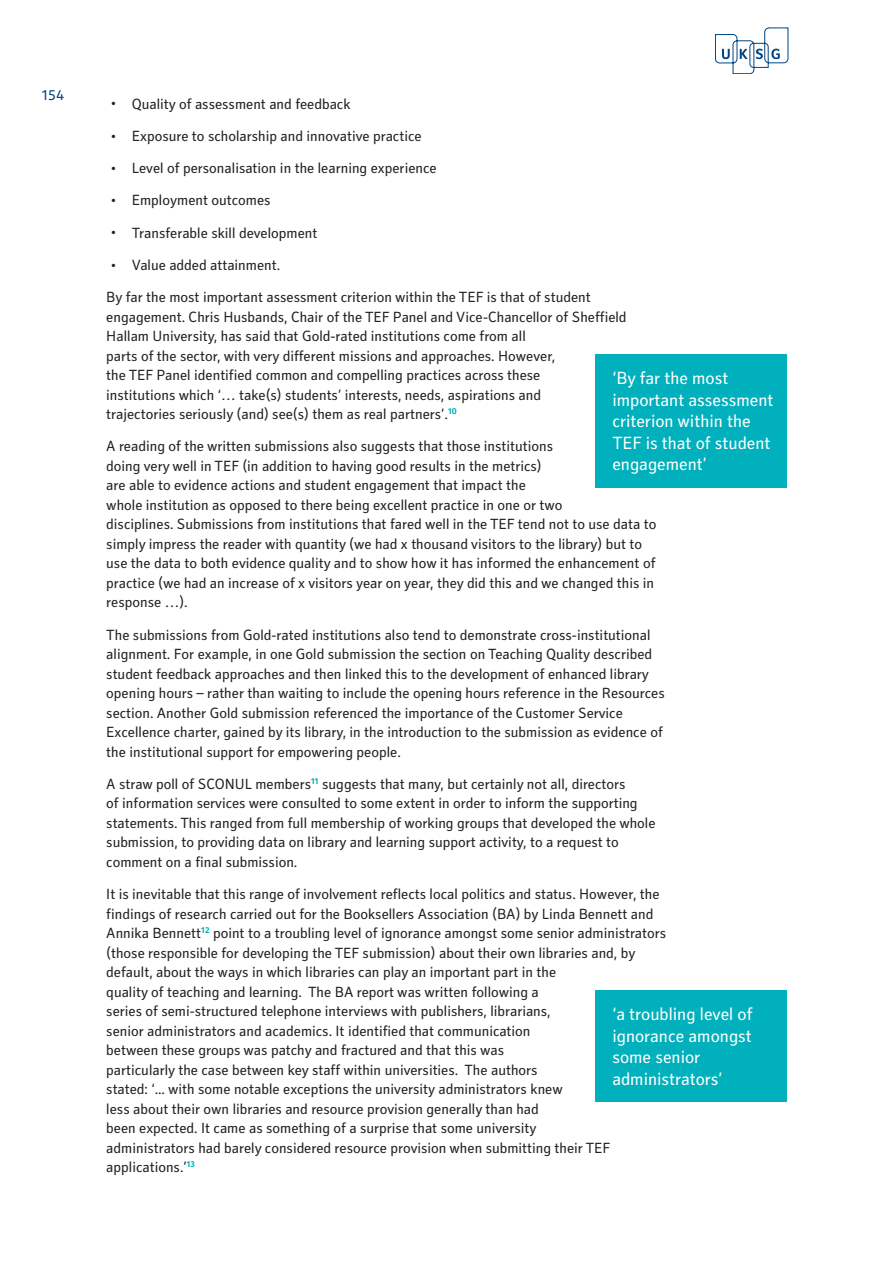
<style>
.page{position:relative;width:893px;height:1263px;background:#fff}
.page>*{position:absolute;margin:0;border:0;box-sizing:border-box;transform-origin:0 0}
.Stand_out_quote{font:18px/21.6px "Secca Std";color:#fff}
.Body{font:15px/19.5px "Secca Std";color:#231f20}
.Bulleted_List{font:15px "Secca Std";color:#231f20}
.t1{font:15px "Secca Std";color:#014081}
.s1{font-size:27px}
</style>
<div class="page">
<svg style="left:715px;top:28px;width:73px;height:46px"></svg>
<div style="left:595px;top:354px;width:192px;height:133px;background:#00b0bc"></div>
<div style="left:595px;top:990px;width:192px;height:112px;background:#00b0bc"></div>
<p class="t1" style="left:42px;top:87px;width:24px">154</p>
<p class="Bulleted_List" style="left:111px;top:95px;width:242px"><span class="s1">·</span> Quality of assessment and feedback</p>
<p class="Bulleted_List" style="left:111px;top:127px;width:313px"><span class="s1">·</span> Exposure to scholarship and innovative practice</p>
<p class="Bulleted_List" style="left:111px;top:160px;width:328px"><span class="s1">·</span> Level of personalisation in the learning experience</p>
<p class="Bulleted_List" style="left:111px;top:192px;width:162px"><span class="s1">·</span> Employment outcomes</p>
<p class="Bulleted_List" style="left:111px;top:224px;width:208px"><span class="s1">·</span> Transferable skill development</p>
<p class="Bulleted_List" style="left:111px;top:256px;width:171px"><span class="s1">·</span> Value added attainment.</p>
<p class="Body" style="left:106px;top:288px;width:522px">By far the most important assessment criterion within the TEF is that of student engagement. Chris Husbands, Chair of the TEF Panel and Vice-Chancellor of Sheffield Hallam University, has said that Gold-rated institutions come from all<br>parts of the sector, with very different missions and approaches. However,<br>the TEF Panel identified common and compelling practices across these<br>institutions which ‘… take(s) students’ interests, needs, aspirations and<br>trajectories seriously (and) see(s) them as real partners’.<sup>10</sup></p>
<p class="Body" style="left:106px;top:437px;width:552px">A reading of the written submissions also suggests that those institutions<br>doing very well in TEF (in addition to having good results in the metrics)<br>are able to evidence actions and student engagement that impact the<br>whole institution as opposed to there being excellent practice in one or two<br>disciplines. Submissions from institutions that fared well in the TEF tend not to use data to simply impress the reader with quantity (we had x thousand visitors to the library) but to use the data to both evidence quality and to show how it has informed the enhancement of practice (we had an increase of x visitors year on year, they did this and we changed this in response …).</p>
<p class="Body" style="left:106px;top:625px;width:560px">The submissions from Gold-rated institutions also tend to demonstrate cross-institutional alignment. For example, in one Gold submission the section on Teaching Quality described student feedback approaches and then linked this to the development of enhanced library opening hours – rather than waiting to include the opening hours reference in the Resources section. Another Gold submission referenced the importance of the Customer Service Excellence charter, gained by its library, in the introduction to the submission as evidence of the institutional support for empowering people.</p>
<p class="Body" style="left:106px;top:775px;width:551px">A straw poll of SCONUL members<sup>11</sup> suggests that many, but certainly not all, directors<br>of information services were consulted to some extent in order to inform the supporting statements. This ranged from full membership of working groups that developed the whole submission, to providing data on library and learning support activity, to a request to comment on a final submission.</p>
<p class="Body" style="left:106px;top:885px;width:561px">It is inevitable that this range of involvement reflects local politics and status. However, the findings of research carried out for the Booksellers Association (BA) by Linda Bennett and Annika Bennett<sup>12</sup> point to a troubling level of ignorance amongst some senior administrators (those responsible for developing the TEF submission) about their own libraries and, by default, about the ways in which libraries can play an important part in the<br>quality of teaching and learning. The BA report was written following a<br>series of semi-structured telephone interviews with publishers, librarians,<br>senior administrators and academics. It identified that communication<br>between these groups was patchy and fractured and that this was<br>particularly the case between key staff within universities. The authors<br>stated: ‘... with some notable exceptions the university administrators knew<br>less about their own libraries and resource provision generally than had<br>been expected. It came as something of a surprise that some university<br>administrators had barely considered resource provision when submitting their TEF applications.’<sup>13</sup></p>
<p class="Stand_out_quote" style="left:612px;top:368px;width:163px">‘By far the most important assessment criterion within the<br>TEF is that of student engagement’</p>
<p class="Stand_out_quote" style="left:612px;top:1004px;width:142px">‘a troubling level of ignorance amongst some senior administrators’</p>
</div>
